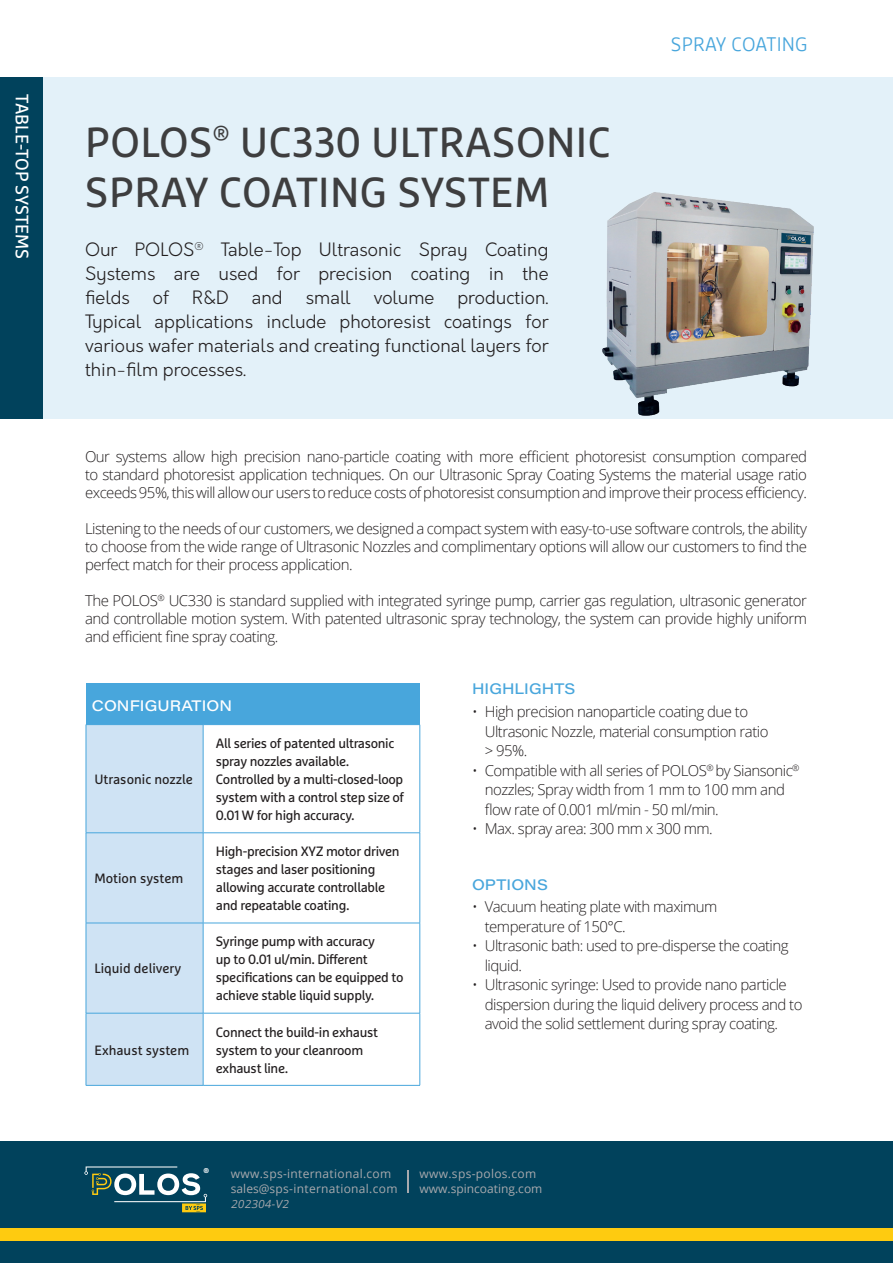
<style>
.page{position:relative;width:893px;height:1263px;background:#fff}
.page>*{position:absolute;margin:0;border:0;box-sizing:border-box;transform-origin:0 0}
.t1{font:42px/50.4px "Marselis Pro";letter-spacing:.01em;color:#3e3e3f}
.t2{font:300 19.5px "Marselis Pro";letter-spacing:.01em;color:#48a6dc}
.Intro{font:300 18px/24px "Orkney";color:#231f20;text-align:justify}
.t3{font:18px "Marselis Pro";color:#fff}
.Intro-2{font:300 15px/19.5px "Open Sans";letter-spacing:-.035em;color:#231f20}
.t4{font:15px "Acumin Variable Concept";letter-spacing:.005em;color:#48a6dc}
.t5{font:15px "Acumin Variable Concept";letter-spacing:.005em;color:#fff}
.table_text_10pt{font:13.5px/18px "Marselis Pro";letter-spacing:-.025em;color:#231f20}
.table_text_10pt-2{font:13.5px "Marselis Pro";color:#231f20}
.t6{font:12px/15px "Open Sans";letter-spacing:.025em;color:#a8a9ad}
.t7{font:12px/15px "Open Sans";color:#a8a9ad}
.t8{font:italic 11.25px "Open Sans";color:#a8a9ad}
.t9{font:700 6.9px "Nexa";color:#fff}
</style>
<div class="page">
<div style="left:0;top:77px;width:893px;height:342px;background:#e3f1f9"></div>
<hr style="left:892px;top:77px;width:1px;height:342px;background:#48a6dc">
<div style="left:0;top:1141px;width:893px;height:122px;background:#01425c"></div>
<div style="left:0;top:1228px;width:893px;height:12px;background:#fecb10"></div>
<svg style="left:84px;top:1166px;width:123px;height:46px"></svg>
<div style="left:0;top:77px;width:43px;height:342px;background:#01425c"></div>
<svg style="left:408px;top:1170px;width:1px;height:23px"></svg>
<img style="left:602px;top:192px;width:212px;height:224px">
<div style="left:86px;top:683px;width:334px;height:42px;background:#48a6dc"></div>
<div style="left:87px;top:725px;width:116px;height:360px;background:#cfe3f4"></div>
<svg style="left:204px;top:725px;width:216px;height:360px"></svg>
<hr style="left:86px;top:1085px;width:117px;height:1px;background:#48a6dc">
<hr style="left:203px;top:1085px;width:217px;height:1px;background:#48a6dc">
<hr style="left:86px;top:725px;width:1px;height:108px;background:#48a6dc">
<hr style="left:203px;top:725px;width:1px;height:108px;background:#48a6dc">
<hr style="left:420px;top:725px;width:1px;height:108px;background:#48a6dc">
<hr style="left:86px;top:832px;width:117px;height:1px;background:#48a6dc">
<hr style="left:86px;top:833px;width:1px;height:90px;background:#48a6dc">
<hr style="left:203px;top:832px;width:217px;height:1px;background:#48a6dc">
<hr style="left:203px;top:833px;width:1px;height:90px;background:#48a6dc">
<hr style="left:420px;top:833px;width:1px;height:90px;background:#48a6dc">
<hr style="left:86px;top:923px;width:117px;height:1px;background:#48a6dc">
<hr style="left:86px;top:923px;width:1px;height:90px;background:#48a6dc">
<hr style="left:203px;top:923px;width:217px;height:1px;background:#48a6dc">
<hr style="left:203px;top:923px;width:1px;height:90px;background:#48a6dc">
<hr style="left:420px;top:923px;width:1px;height:90px;background:#48a6dc">
<hr style="left:86px;top:1013px;width:117px;height:1px;background:#48a6dc">
<hr style="left:86px;top:1013px;width:1px;height:72px;background:#48a6dc">
<hr style="left:203px;top:1013px;width:217px;height:1px;background:#48a6dc">
<hr style="left:203px;top:1013px;width:1px;height:72px;background:#48a6dc">
<hr style="left:420px;top:1013px;width:1px;height:72px;background:#48a6dc">
<p class="t3" style="left:33px;top:94px;width:167px;rotate:90deg">TABLE-TOP SYSTEMS</p>
<p class="t1" style="left:85px;top:116px;width:527px">POLOS<sup>®</sup> UC330 ULTRASONIC<br>SPRAY COATING SYSTEM</p>
<p class="Intro" style="left:85px;top:238px;width:465px">Our POLOS<sup>®</sup> Table-Top Ultrasonic Spray Coating Systems are used for precision coating in the fields</p>
<p class="Intro" style="left:153px;top:286px;width:18px">of</p>
<p class="Intro" style="left:192px;top:286px;width:38px">R&amp;D</p>
<p class="Intro" style="left:252px;top:286px;width:32px">and</p>
<p class="Intro" style="left:306px;top:286px;width:46px">small</p>
<p class="Intro" style="left:374px;top:286px;width:62px">volume</p>
<p class="Intro" style="left:85px;top:286px;width:465px;text-indent:372px">production.<br>Typical applications include photoresist coatings for various wafer materials and creating functional layers for thin-film processes.</p>
<h2 class="t2" style="left:671px;top:33px;width:138px">SPRAY COATING</h2>
<p class="Intro-2" style="left:85px;top:447px;width:723px;line-height:18px;text-align:justify">Our systems allow high precision nano-particle coating with more efficient photoresist consumption compared to standard photoresist application techniques. On our Ultrasonic Spray Coating Systems the material usage ratio exceeds 95%, this will allow our users to reduce costs of photoresist consumption and improve their process efficiency.</p>
<p class="Intro-2" style="left:85px;top:519px;width:723px;line-height:18px;text-align:justify">Listening to the needs of our customers, we designed a compact system with easy-to-use software controls, the ability to choose from the wide range of Ultrasonic Nozzles and complimentary options will allow our customers to find the perfect match for their process application.</p>
<p class="Intro-2" style="left:85px;top:591px;width:723px;line-height:18px;text-align:justify">The POLOS<sup>®</sup> UC330 is standard supplied with integrated syringe pump, carrier gas regulation, ultrasonic generator and controllable motion system. With patented ultrasonic spray technology, the system can provide highly uniform and efficient fine spray coating.</p>
<p class="t4" style="left:472px;top:678px;width:105px">HIGHLIGHTS</p>
<p class="t5" style="left:92px;top:696px;width:142px">CONFIGURATION</p>
<p class="table_text_10pt-2" style="left:94px;top:771px;width:100px">Utrasonic nozzle</p>
<p class="table_text_10pt-2" style="left:94px;top:870px;width:91px">Motion system</p>
<p class="table_text_10pt-2" style="left:94px;top:960px;width:88px">Liquid delivery</p>
<p class="table_text_10pt-2" style="left:94px;top:1042px;width:96px">Exhaust system</p>
<p class="table_text_10pt" style="left:216px;top:734px;width:190px">All series of patented ultrasonic spray nozzles available.<br>Controlled by a multi-closed-loop system with a control step size of<br>0.01 W for high accuracy.</p>
<p class="table_text_10pt" style="left:216px;top:842px;width:185px">High-precision XYZ motor driven stages and laser positioning allowing accurate controllable and repeatable coating.</p>
<p class="table_text_10pt" style="left:216px;top:932px;width:189px">Syringe pump with accuracy<br>up to 0.01 ul/min. Different specifications can be equipped to achieve stable liquid supply.</p>
<p class="table_text_10pt" style="left:216px;top:1023px;width:164px">Connect the build-in exhaust system to your cleanroom exhaust line.</p>
<p class="Intro-2" style="left:485px;top:701px;width:285px;text-indent:-13px">• High precision nanoparticle coating due to<br>Ultrasonic Nozzle, material consumption ratio &gt; 95%.</p>
<p class="Intro-2" style="left:485px;top:760px;width:316px;text-indent:-13px">• Compatible with all series of POLOS<sup>®</sup> by Siansonic<sup>® </sup>nozzles; Spray width from 1 mm to 100 mm and flow rate of 0.001 ml/min - 50 ml/min.</p>
<p class="Intro-2" style="left:472px;top:818px;width:242px">• Max. spray area: 300 mm x 300 mm.</p>
<p class="t4" style="left:472px;top:874px;width:77px">OPTIONS</p>
<p class="Intro-2" style="left:485px;top:896px;width:234px;text-indent:-13px">• Vacuum heating plate with maximum temperature of 150°C.</p>
<p class="Intro-2" style="left:485px;top:935px;width:305px;text-indent:-13px">• Ultrasonic bath: used to pre-disperse the coating liquid.</p>
<p class="Intro-2" style="left:485px;top:974px;width:319px;text-indent:-13px">• Ultrasonic syringe: Used to provide nano particle dispersion during the liquid delivery process and to avoid the solid settlement during spray coating.</p>
<p class="t9" style="left:203px;top:1166px;width:8px">®</p>
<p class="t6" style="left:231px;top:1166px;width:168px">www.sps-international.com sales@sps-international.com</p>
<p class="t8" style="left:231px;top:1196px;width:62px">202304-V2</p>
<p class="t7" style="left:420px;top:1166px;width:124px">www.sps-polos.com www.spincoating.com</p>
</div>
